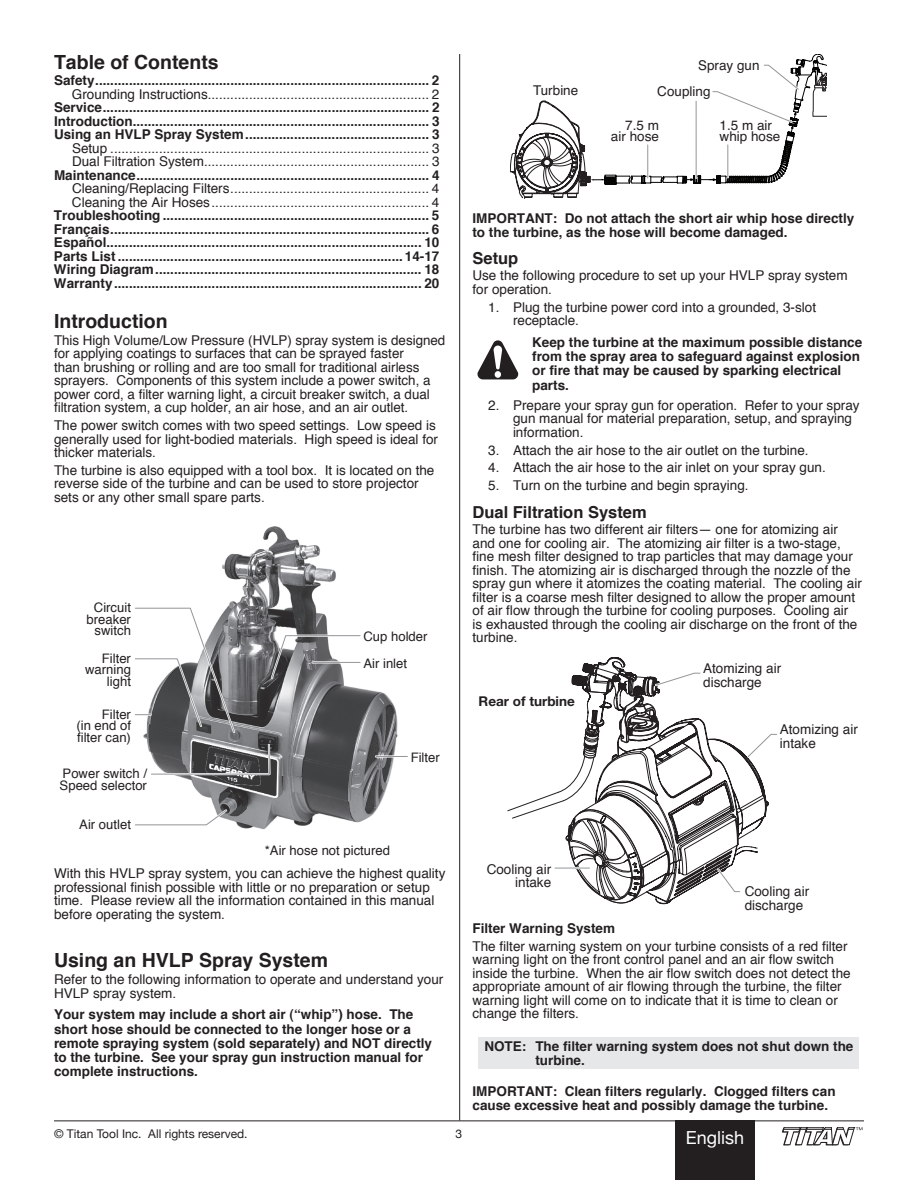
<style>
.page{position:relative;width:918px;height:1188px;background:#fff}
.page>*{position:absolute;margin:0;border:0;box-sizing:border-box;transform-origin:0 0}
.t1{font:700 19.5px "Helvetica";color:#231f20}
.t2{font:18px "Helvetica Neue";color:#fff}
.t3{font:700 16.5px "Helvetica";color:#231f20}
.t4{font:13.5px/13.5px "Helvetica";color:#231f20}
.t5{font:700 13.5px/14.2px "Helvetica";color:#231f20}
.t6{font:700 13.5px "Helvetica Neue";color:#231f20}
.t7{font:13.05px/11.7px "Helvetica";color:#231f20;text-align:right}
.t8{font:12px "Helvetica Neue";color:#231f20}
</style>
<div class="page">
<hr style="left:54px;top:1120px;width:810px;height:1px;background:#231f20">
<hr style="left:459px;top:54px;width:1px;height:1066px;background:#231f20">
<div style="left:675px;top:1120px;width:80px;height:60px;background:#231f20"></div>
<svg style="left:782px;top:1127px;width:80px;height:18px"></svg>
<img style="left:143px;top:526px;width:255px;height:304px">
<hr style="left:376px;top:755px;width:31px;height:3px;background:#fff">
<hr style="left:376px;top:756px;width:31px;height:1px;background:#939598">
<svg style="left:269px;top:633px;width:93px;height:48px"></svg>
<svg style="left:135px;top:807px;width:94px;height:20px"></svg>
<svg style="left:149px;top:743px;width:123px;height:33px;background:#707072"></svg>
<svg style="left:135px;top:606px;width:102px;height:129px"></svg>
<svg style="left:510px;top:54px;width:316px;height:144px"></svg>
<svg style="left:477px;top:340px;width:41px;height:39px"></svg>
<svg style="left:507px;top:657px;width:270px;height:248px"></svg>
<div style="left:478px;top:1037px;width:380px;height:32px;background:#e6e7e9"></div>
<h1 class="t1" style="left:54px;top:46px;width:166px">Table of Contents</h1>
<p class="t5" style="left:54px;top:74px;width:387px">Safety......................................................................................... 2</p>
<p class="t4" style="left:72px;top:88px;width:369px">Grounding Instructions........................................................... 2</p>
<p class="t5" style="left:54px;top:101px;width:387px;line-height:13.5px;text-align:justify">Service....................................................................................... 2<br>Introduction............................................................................... 3<br>Using an HVLP Spray System................................................. 3</p>
<p class="t4" style="left:72px;top:142px;width:369px">Setup ..................................................................................... 3<br>Dual Filtration System............................................................ 3</p>
<p class="t5" style="left:54px;top:168px;width:387px">Maintenance.............................................................................. 4</p>
<p class="t4" style="left:72px;top:182px;width:369px">Cleaning/Replacing Filters..................................................... 4<br>Cleaning the Air Hoses.......................................................... 4</p>
<p class="t5" style="left:54px;top:209px;width:387px;line-height:13.5px;text-align:justify">Troubleshooting ....................................................................... 5<br>Français..................................................................................... 6<br>Español.................................................................................... 10<br>Parts List ............................................................................ 14-17<br>Wiring Diagram....................................................................... 18<br>Warranty.................................................................................. 20</p>
<h1 class="t1" style="left:54px;top:305px;width:115px">Introduction</h1>
<p class="t4" style="left:54px;top:334px;width:393px">This High Volume/Low Pressure (HVLP) spray system is designed for applying coatings to surfaces that can be sprayed faster<br>than brushing or rolling and are too small for traditional airless sprayers. Components of this system include a power switch, a power cord, a filter warning light, a circuit breaker switch, a dual filtration system, a cup holder, an air hose, and an air outlet.</p>
<p class="t4" style="left:54px;top:419px;width:386px">The power switch comes with two speed settings. Low speed is generally used for light-bodied materials. High speed is ideal for thicker materials.</p>
<p class="t4" style="left:54px;top:464px;width:382px">The turbine is also equipped with a tool box. It is located on the reverse side of the turbine and can be used to store projector sets or any other small spare parts.</p>
<p class="t7" style="left:87px;top:602px;width:46px">Circuit breaker switch</p>
<p class="t7" style="left:85px;top:653px;width:47px">Filter warning light</p>
<p class="t7" style="left:76px;top:708px;width:56px;text-align:justify;text-indent:25px">Filter (in end of filter can)</p>
<p class="t7" style="left:60px;top:768px;width:89px;text-align:left">Power switch /<br>Speed selector</p>
<p class="t7" style="left:79px;top:819px;width:53px">Air outlet</p>
<p class="t7" style="left:363px;top:631px;width:66px">Cup holder</p>
<p class="t7" style="left:363px;top:658px;width:45px">Air inlet</p>
<p class="t7" style="left:411px;top:752px;width:31px">Filter</p>
<p class="t7" style="left:265px;top:845px;width:127px">*Air hose not pictured</p>
<p class="t4" style="left:54px;top:867px;width:393px">With this HVLP spray system, you can achieve the highest quality professional finish possible with little or no preparation or setup time. Please review all the information contained in this manual before operating the system.</p>
<h1 class="t1" style="left:54px;top:945px;width:276px">Using an HVLP Spray System</h1>
<p class="t4" style="left:54px;top:973px;width:391px">Refer to the following information to operate and understand your<br>HVLP spray system.</p>
<p class="t5" style="left:54px;top:1008px;width:380px">Your system may include a short air (“whip”) hose. The short hose should be connected to the longer hose or a remote spraying system (sold separately) and NOT directly to the turbine. See your spray gun instruction manual for complete instructions.</p>
<p class="t4" style="left:533px;top:84px;width:47px">Turbine</p>
<p class="t4" style="left:698px;top:59px;width:63px">Spray gun</p>
<p class="t4" style="left:657px;top:84px;width:55px">Coupling</p>
<p class="t4" style="left:611px;top:121px;width:50px;line-height:10.5px;text-align:right">7.5 m air hose</p>
<p class="t4" style="left:720px;top:121px;width:62px;line-height:10.5px">1.5 m air whip hose</p>
<p class="t5" style="left:472px;top:211px;width:10px">import</p>
<p class="t5" style="left:472px;top:211px;width:383px;text-indent:53px">ant : Do not attach the short air whip hose directly to the turbine, as the hose will become damaged.</p>
<p class="t3" style="left:472px;top:244px;width:47px">Setup</p>
<p class="t4" style="left:472px;top:269px;width:377px">Use the following procedure to set up your HVLP spray system for operation.</p>
<p class="t4" style="left:513px;top:301px;width:305px;text-indent:-25px">1. Plug the turbine power cord into a grounded, 3-slot receptacle.</p>
<p class="t5" style="left:532px;top:335px;width:332px">Keep the turbine at the maximum possible distance from the spray area to safeguard against explosion or fire that may be caused by sparking electrical parts.</p>
<p class="t4" style="left:513px;top:399px;width:348px;text-indent:-25px">2. Prepare your spray gun for operation. Refer to your spray gun manual for material preparation, setup, and spraying information.</p>
<p class="t4" style="left:488px;top:443px;width:322px">3. Attach the air hose to the air outlet on the turbine.</p>
<p class="t4" style="left:488px;top:461px;width:339px">4. Attach the air hose to the air inlet on your spray gun.</p>
<p class="t4" style="left:488px;top:479px;width:262px">5. Turn on the turbine and begin spraying.</p>
<p class="t3" style="left:472px;top:498px;width:176px">Dual Filtration System</p>
<p class="t4" style="left:472px;top:523px;width:391px">The turbine has two different air filters— one for atomizing air and one for cooling air. The atomizing air filter is a two-stage, fine mesh filter designed to trap particles that may damage your finish. The atomizing air is discharged through the nozzle of the spray gun where it atomizes the coating material. The cooling air filter is a coarse mesh filter designed to allow the proper amount of air flow through the turbine for cooling purposes. Cooling air<br>is exhausted through the cooling air discharge on the front of the turbine.</p>
<p class="t6" style="left:479px;top:693px;width:98px">Rear of turbine</p>
<p class="t4" style="left:487px;top:862px;width:66px;text-align:right">Cooling air intake</p>
<p class="t4" style="left:703px;top:662px;width:80px">Atomizing air discharge</p>
<p class="t4" style="left:780px;top:723px;width:80px">Atomizing air intake</p>
<p class="t4" style="left:745px;top:885px;width:66px">Cooling air discharge</p>
<p class="t5" style="left:472px;top:921px;width:144px">Filter Warning System</p>
<p class="t4" style="left:472px;top:940px;width:380px">The filter warning system on your turbine consists of a red filter warning light on the front control panel and an air flow switch inside the turbine. When the air flow switch does not detect the appropriate amount of air flowing through the turbine, the filter warning light will come on to indicate that it is time to clean or change the filters.</p>
<p class="t5" style="left:535px;top:1040px;width:320px;line-height:13.5px;text-indent:-51px">NOTE: The filter warning system does not shut down the turbine.</p>
<p class="t5" style="left:473px;top:1084px;width:365px">IMPORTANT: Clean filters regularly. Clogged filters can cause excessive heat and possibly damage the turbine.</p>
<p class="t8" style="left:54px;top:1126px;width:195px">© Titan Tool Inc. All rights reserved.</p>
<p class="t8" style="left:456px;top:1126px;width:8px">3</p>
<h2 class="t2" style="left:686px;top:1127px;width:60px">English</h2>
</div>
